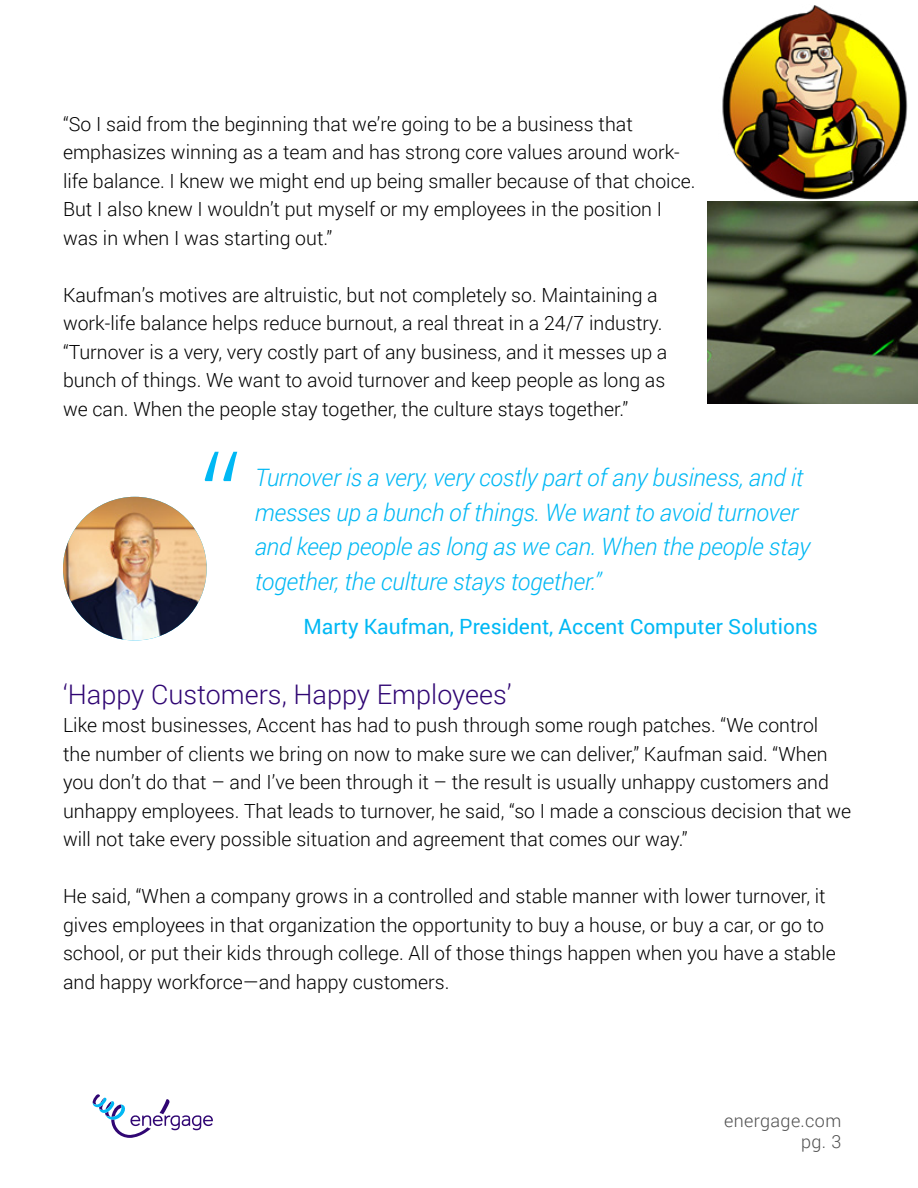
<style>
.page{position:relative;width:918px;height:1188px;background:#fff}
.page>*{position:absolute;margin:0;border:0;box-sizing:border-box;transform-origin:0 0}
.t1{font:300 120px "Open Sans";color:#00b8f4}
.t2{font:300 27px "Roboto";color:#300673}
.t3{font:italic 300 24px/34.5px "Roboto";letter-spacing:-.01em;color:#00b8f4}
.t4{font:21px "Roboto";color:#00b8f4}
.t5{font:300 19.5px/28.5px "Roboto";color:#000}
.t6{font:300 18px/21.6px "Roboto";letter-spacing:.02em;color:#4f4f4f;text-align:right}
</style>
<div class="page">
<svg style="left:92px;top:1094px;width:121px;height:44px"></svg>
<img style="left:707px;top:202px;width:211px;height:201px">
<img style="left:722px;top:5px;width:186px;height:195px">
<img style="left:63px;top:497px;width:144px;height:143px;border-radius:72px">
<p class="t5" style="left:63px;top:109px;width:634px">“So I said from the beginning that we’re going to be a business that emphasizes winning as a team and has strong core values around work&shy;life balance. I knew we might end up being smaller because of that choice.<br>But I also knew I wouldn’t put myself or my employees in the position I was in when I was starting out.”</p>
<p class="t5" style="left:63px;top:280px;width:606px">Kaufman’s motives are altruistic, but not completely so. Maintaining a work-life balance helps reduce burnout, a real threat in a 24/7 industry. “Turnover is a very, very costly part of any business, and it messes up a bunch of things. We want to avoid turnover and keep people as long as we can. When the people stay together, the culture stays together.”</p>
<h1 class="t1" style="left:203px;top:412px;width:37px">“</h1>
<p class="t3" style="left:255px;top:460px;width:557px">Turnover is a very, very costly part of any business, and it messes up a bunch of things. We want to avoid turnover and keep people as long as we can. When the people stay together, the culture stays together.”</p>
<p class="t4" style="left:303px;top:612px;width:516px">Marty Kaufman, President, Accent Computer Solutions</p>
<h2 class="t2" style="left:63px;top:675px;width:450px">‘Happy Customers, Happy Employees’</h2>
<p class="t5" style="left:63px;top:710px;width:790px">Like most businesses, Accent has had to push through some rough patches. “We control<br>the number of clients we bring on now to make sure we can deliver,” Kaufman said. “When you don’t do that – and I’ve been through it – the result is usually unhappy customers and unhappy employees. That leads to turnover, he said, “so I made a conscious decision that we will not take every possible situation and agreement that comes our way.”</p>
<p class="t5" style="left:63px;top:881px;width:774px">He said, “When a company grows in a controlled and stable manner with lower turnover, it gives employees in that organization the opportunity to buy a house, or buy a car, or go to school, or put their kids through college. All of those things happen when you have a stable and happy workforce—and happy customers.</p>
<p class="t6" style="left:724px;top:1109px;width:119px">energage.com pg. 3</p>
</div>
